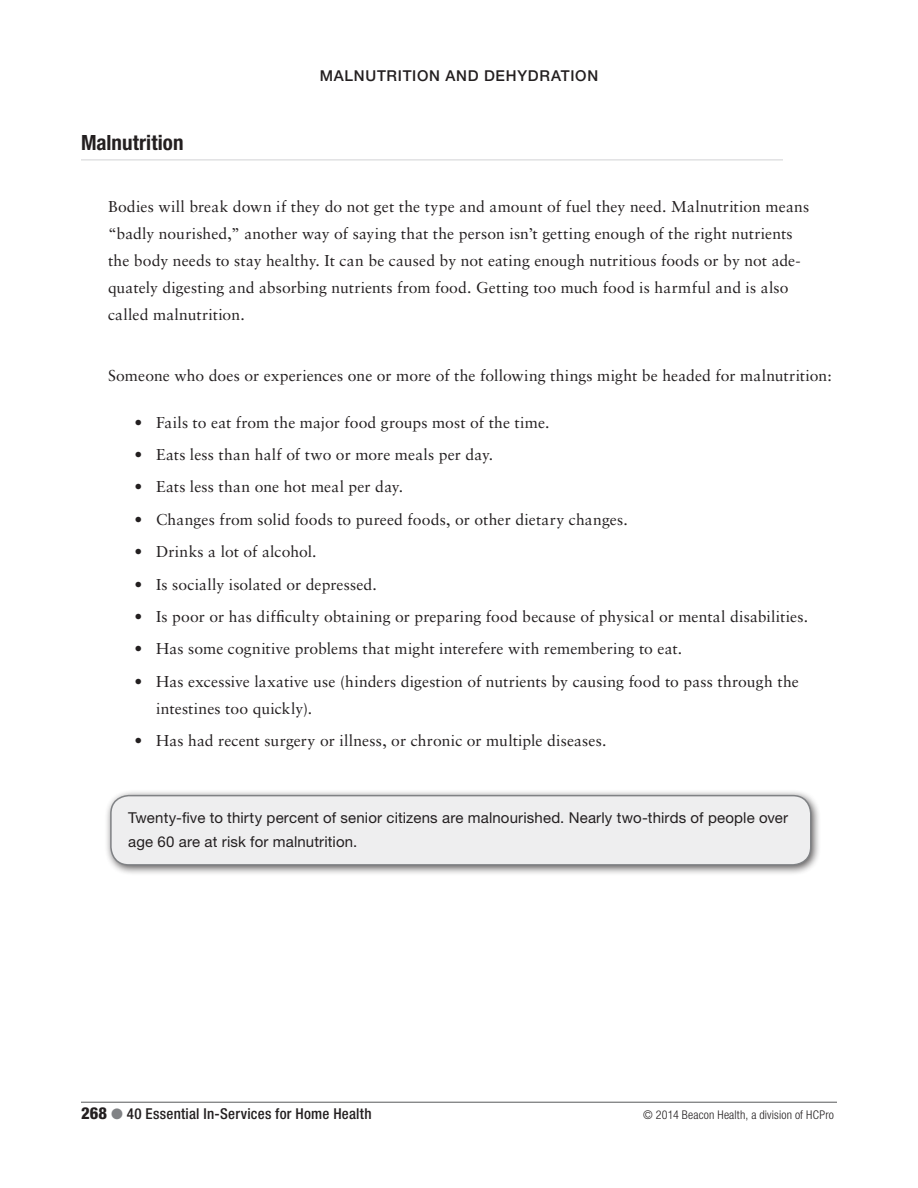
<style>
.page{position:relative;width:918px;height:1188px;background:#fff}
.page>*{position:absolute;margin:0;border:0;box-sizing:border-box;transform-origin:0 0}
.Heading_1{font:700 condensed 21px "Helvetica Neue LT Std";letter-spacing:.005em;color:#231f20}
.Body_Text{font:15.75px/27px "Sabon LT Std";letter-spacing:.01em;color:#231f20}
.Boxbody{font:15px/24px "Helvetica Neue LT Std";letter-spacing:.01em;color:#231f20}
.t1{font:500 condensed 15px "Helvetica Neue LT Std";letter-spacing:.015em;color:#231f20}
.t2{font:500 15px "Helvetica Neue LT Std";letter-spacing:.05em;color:#231f20}
.t3{font:300 condensed 12px "Helvetica Neue LT Std";letter-spacing:.015em;color:#231f20}
.s1{font-weight:800;font-size:16.5px}
.s2{color:#808285}
</style>
<div class="page">
<hr style="left:81px;top:1102px;width:756px;height:1px;background:#57585a">
<hr style="left:81px;top:160px;width:702px;height:1px;background:#d1d2d4">
<div style="left:104px;top:789px;width:718px;height:87px;background:#231f20;opacity:.75"></div>
<div style="left:111px;top:796px;width:700px;height:69px;background:#eeeeef;border-radius:18px"></div>
<div style="left:110px;top:795px;width:702px;height:71px;border:2px solid #808285;border-radius:18px"></div>
<p class="Heading_1" style="left:81px;top:130px;width:104px">Malnutrition</p>
<p class="t2" style="left:320px;top:67px;width:280px">MALNUTRITION AND DEHYDRATION</p>
<p class="Body_Text" style="left:108px;top:192px;width:703px">Bodies will break down if they do not get the type and amount of fuel they need. Malnutrition means “badly nourished,” another way of saying that the person isn’t getting enough of the right nutrients the body needs to stay healthy. It can be caused by not eating enough nutritious foods or by not ade&shy;quately digesting and absorbing nutrients from food. Getting too much food is harmful and is also called malnutrition.</p>
<p class="Body_Text" style="left:108px;top:362px;width:725px">Someone who does or experiences one or more of the following things might be headed for malnutrition:</p>
<p class="Body_Text" style="left:134px;top:408px;width:417px">• Fails to eat from the major food groups most of the time.</p>
<p class="Body_Text" style="left:134px;top:441px;width:360px">• Eats less than half of two or more meals per day.</p>
<p class="Body_Text" style="left:134px;top:473px;width:270px">• Eats less than one hot meal per day.</p>
<p class="Body_Text" style="left:134px;top:506px;width:495px">• Changes from solid foods to pureed foods, or other dietary changes.</p>
<p class="Body_Text" style="left:134px;top:538px;width:184px">• Drinks a lot of alcohol.</p>
<p class="Body_Text" style="left:134px;top:570px;width:244px">• Is socially isolated or depressed.</p>
<p class="Body_Text" style="left:134px;top:603px;width:675px">• Is poor or has difficulty obtaining or preparing food because of physical or mental disabilities.</p>
<p class="Body_Text" style="left:134px;top:635px;width:549px">• Has some cognitive problems that might interefere with remembering to eat.</p>
<p class="Body_Text" style="left:156px;top:668px;width:644px;text-indent:-22px">• Has excessive laxative use (hinders digestion of nutrients by causing food to pass through the intestines too quickly).</p>
<p class="Body_Text" style="left:134px;top:727px;width:474px">• Has had recent surgery or illness, or chronic or multiple diseases.</p>
<p class="Boxbody" style="left:128px;top:805px;width:662px">Twenty-five to thirty percent of senior citizens are malnourished. Nearly two-thirds of people over age 60 are at risk for malnutrition.</p>
<p class="t1" style="left:81px;top:1105px;width:292px"><span class="s1">268</span> <span class="s2">●</span> 40 Essential In-Services for Home Health</p>
<p class="t3" style="left:643px;top:1108px;width:192px">© 2014 Beacon Health, a division of HCPro</p>
</div>
